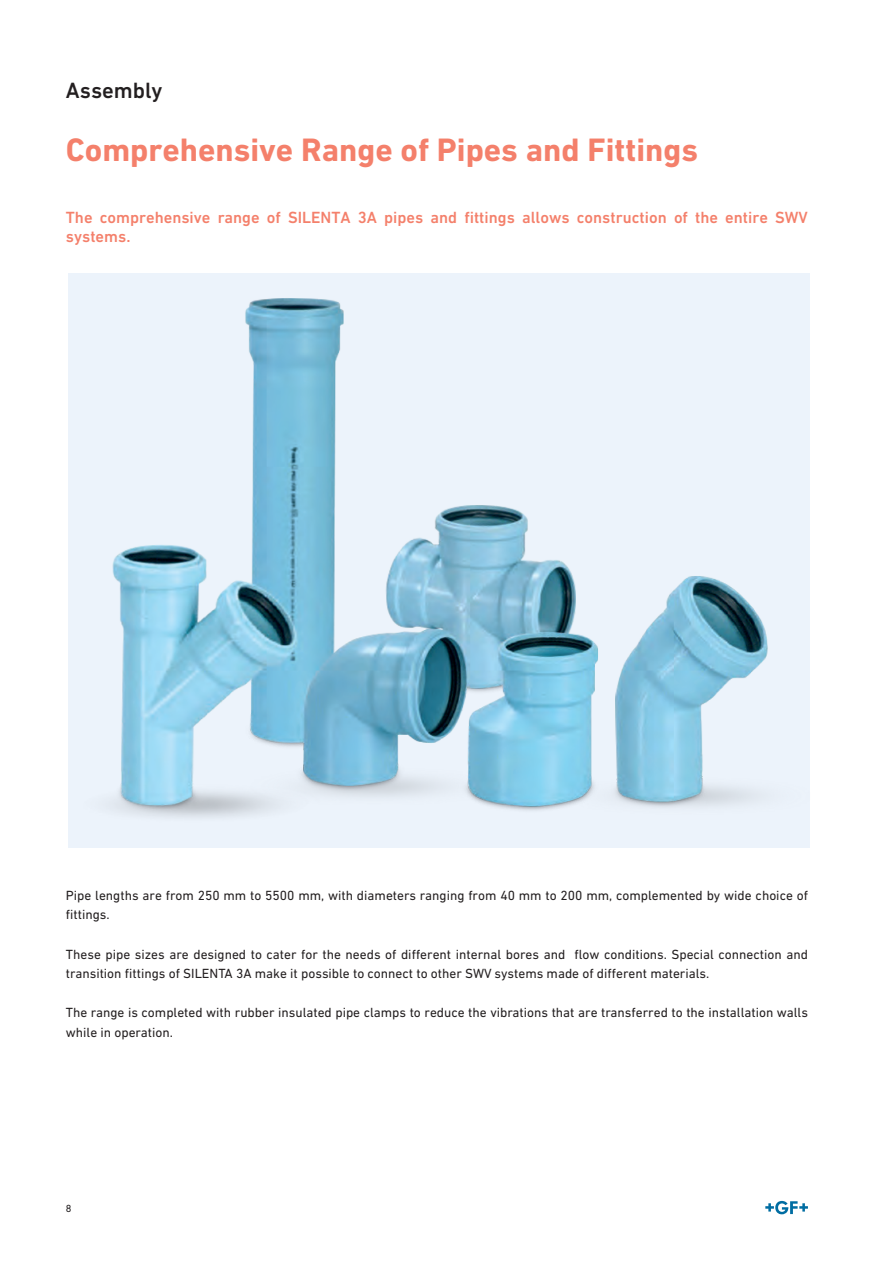
<style>
.page{position:relative;width:893px;height:1263px;background:#fff}
.page>*{position:absolute;margin:0;border:0;box-sizing:border-box;transform-origin:0 0}
.Subheadline_22pt__co{font:700 33px "DIN Next W1 G";color:#f4806b}
.Chapter_title_15pt{font:500 22.5px "DIN Next W1 G";color:#231f20}
.Subheadline_22pt__co-2{font:500 16.5px "DIN Next W1 G";color:#f4806b}
.Copy_text_9pt__black{font:13.5px/19.5px "DIN Next W1 G";color:#231f20}
.Copy_text_9pt__black-2{font:10.5px "DIN Next W1 G";color:#231f20}
</style>
<div class="page">
<svg style="left:765px;top:1201px;width:43px;height:13px"></svg>
<img style="left:68px;top:273px;width:742px;height:573px">
<p class="Chapter_title_15pt" style="left:66px;top:77px;width:98px">Assembly</p>
<p class="Subheadline_22pt__co" style="left:66px;top:130px;width:634px">Comprehensive Range of Pipes and Fittings</p>
<p class="Subheadline_22pt__co-2" style="left:66px;top:207px;width:743px">The comprehensive range of SILENTA 3A pipes and fittings allows construction of the entire SWV</p>
<p class="Subheadline_22pt__co-2" style="left:66px;top:227px;width:66px">systems.</p>
<p class="Copy_text_9pt__black" style="left:66px;top:885px;width:744px">Pipe lengths are from 250 mm to 5500 mm, with diameters ranging from 40 mm to 200 mm, complemented by wide choice of fittings.</p>
<p class="Copy_text_9pt__black" style="left:66px;top:944px;width:744px">These pipe sizes are designed to cater for the needs of different internal bores and flow conditions. Special connection and transition fittings of SILENTA 3A make it possible to connect to other SWV systems made of different materials.</p>
<p class="Copy_text_9pt__black" style="left:66px;top:1003px;width:744px">The range is completed with rubber insulated pipe clamps to reduce the vibrations that are transferred to the installation walls while in operation.</p>
<p class="Copy_text_9pt__black-2" style="left:66px;top:1203px;width:7px">8</p>
</div>
